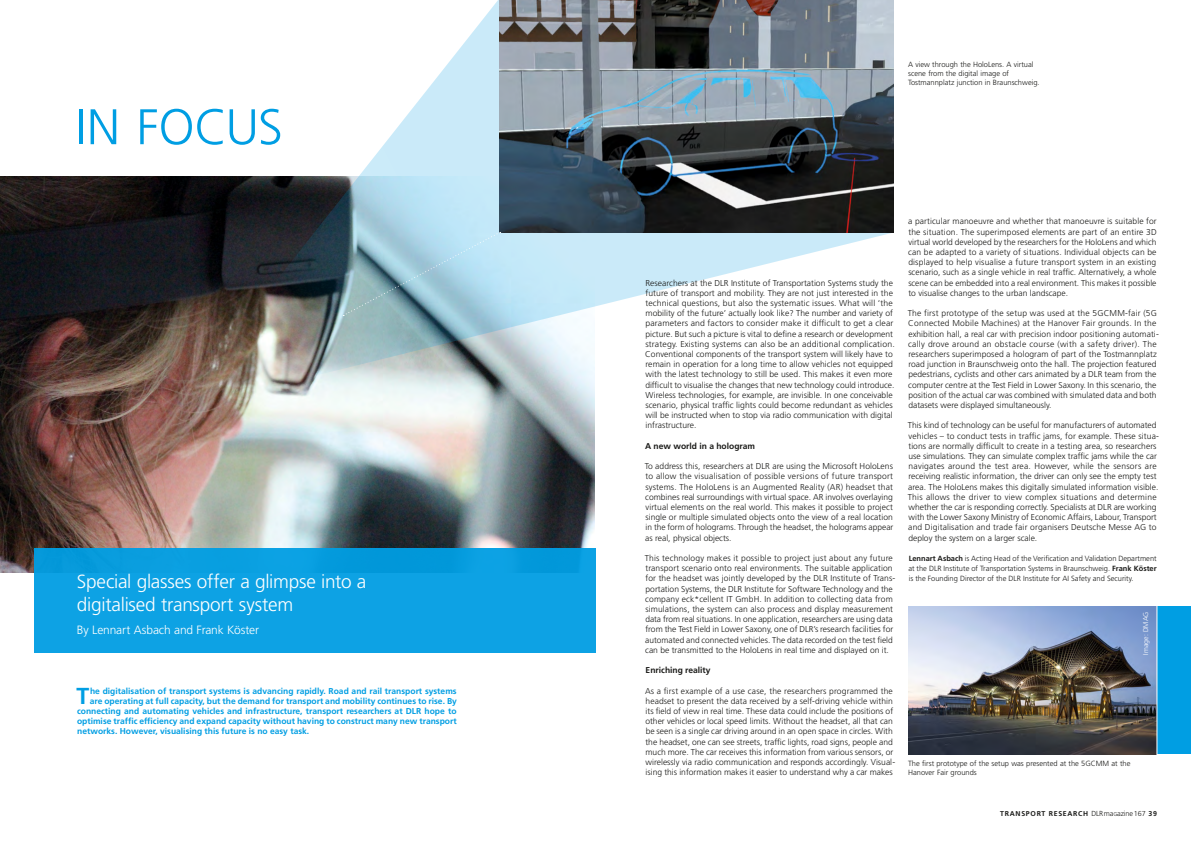
<style>
.page{position:relative;width:1191px;height:842px;background:#fff}
.page>*{position:absolute;margin:0;border:0;box-sizing:border-box;transform-origin:0 0}
.Head_-_40Pt{font:300 50px "Frutiger LT Std";letter-spacing:-.005em;color:#009ee3}
.Intro_Einleser_mit_V{font:700 23.1px "Frutiger LT Std";color:#009ee3}
.Subline_19_Pt{font:300 19px/23px "Frutiger LT Std";letter-spacing:-.015em;color:#fff}
.Subline_Autor{font:300 12px "Frutiger LT Std";letter-spacing:-.01em;color:#fff}
.Fließtext__Blocksatz{font:300 8.5px/10.2px "Frutiger LT Std";color:#1a1a18}
.Intro_Einleser_mit_V-2{font:700 8.5px "Frutiger LT Std";color:#009ee3}
.Fließtext__Blocksatz-2{font:700 8.5px "Frutiger LT Std";color:#1a1a18}
.Fließtext__Blocksatz-3{font:300 7.5px/10.2px "Frutiger LT Std";color:#1a1a18;text-align:justify}
.BU_-_7_5Pt{font:300 7.5px/9px "Frutiger LT Std";color:#1a1a18}
.t1{font:700 7px "Frutiger LT Std";letter-spacing:.1em;color:#1a1a18}
.Copywrite{font:300 7px "Frutiger LT Std";color:#fff}
.s1{font-weight:700}
.s2{font-weight:300;font-size:7.3px}
.s3{font-weight:300;font-size:5.6px}
.s4{font-weight:300;font-size:7.2px}
</style>
<div class="page">
<img style="left:0;top:177px;width:595px;height:396px">
<div style="left:34px;top:548px;width:561px;height:104px;background:#0da2e4"></div>
<svg style="left:250px;top:0;width:644px;height:392px"></svg>
<img style="left:500px;top:0;width:394px;height:232px">
<div style="left:1154px;top:606px;width:37px;height:148px;background:#009ee3"></div>
<img style="left:908px;top:606px;width:248px;height:148px">
<svg style="left:343px;top:232px;width:158px;height:84px;background:#99c1cf"></svg>
<hr style="left:1156px;top:604px;width:1px;height:158px;background:#fff">
<p class="Head_-_40Pt" style="left:75px;top:99px;width:209px">IN FOCUS</p>
<p class="Subline_19_Pt" style="left:77px;top:571px;width:291px">Special glasses offer a glimpse into a digitalised transport system</p>
<p class="Subline_Autor" style="left:77px;top:623px;width:184px">By Lennart Asbach and Frank Köster</p>
<p class="Intro_Einleser_mit_V" style="left:77px;top:682px;width:14px">T</p>
<p class="Intro_Einleser_mit_V-2" style="left:90px;top:686px;width:368px">he digitalisation of transport systems is advancing rapidly. Road and rail transport systems</p>
<p class="Intro_Einleser_mit_V-2" style="left:90px;top:696px;width:368px">are operating at full capacity, but the demand for transport and mobility continues to rise. By</p>
<p class="Intro_Einleser_mit_V-2" style="left:77px;top:706px;width:381px">connecting and automating vehicles and infrastructure, transport researchers at DLR hope to</p>
<p class="Intro_Einleser_mit_V-2" style="left:77px;top:716px;width:381px">optimise traffic efficiency and expand capacity without having to construct many new transport</p>
<p class="Intro_Einleser_mit_V-2" style="left:77px;top:726px;width:233px">networks. However, visualising this future is no easy task.</p>
<p class="BU_-_7_5Pt" style="left:908px;top:60px;width:133px">A view through the HoloLens. A virtual scene from the digital image of<br>Tostmannplatz junction in Braunschweig.</p>
<p class="Fließtext__Blocksatz" style="left:645px;top:278px;width:251px">Researchers at the DLR Institute of Transportation Systems study the future of transport and mobility. They are not just interested in the technical questions, but also the systematic issues. What will ‘the mobility of the future’ actually look like? The number and variety of parameters and factors to consider make it difficult to get a clear picture. But such a picture is vital to define a research or development strategy. Existing systems can also be an additional complication.<br>Conventional components of the transport system will likely have to remain in operation for a long time to allow vehicles not equipped with the latest technology to still be used. This makes it even more difficult to visualise the changes that new technology could introduce.<br>Wireless technologies, for example, are invisible. In one conceivable scenario, physical traffic lights could become redundant as vehicles will be instructed when to stop via radio communication with digital infrastructure.</p>
<p class="Fließtext__Blocksatz-2" style="left:645px;top:441px;width:112px">A new world in a hologram</p>
<p class="Fließtext__Blocksatz" style="left:645px;top:461px;width:250px;text-align:justify">To address this, researchers at DLR are using the Microsoft HoloLens to allow the visualisation of possible versions of future transport systems. The HoloLens is an Augmented Reality (AR) headset that combines real surroundings with virtual space. AR involves overlaying virtual elements on the real world. This makes it possible to project single or multiple simulated objects onto the view of a real location in the form of holograms. Through the headset, the holograms appear as real, physical objects.</p>
<p class="Fließtext__Blocksatz" style="left:645px;top:553px;width:252px">This technology makes it possible to project just about any future transport scenario onto real environments. The suitable application for the headset was jointly developed by the DLR Institute of Trans&shy;portation Systems, the DLR Institute for Software Technology and the company eck*cellent IT GmbH. In addition to collecting data from simulations, the system can also process and display measurement data from real situations. In one application, researchers are using data from the Test Field in Lower Saxony, one of DLR’s research facilities for automated and connected vehicles. The data recorded on the test field can be transmitted to the HoloLens in real time and displayed on it.</p>
<p class="Fließtext__Blocksatz-2" style="left:645px;top:665px;width:67px">Enriching reality</p>
<p class="Fließtext__Blocksatz" style="left:645px;top:686px;width:252px">As a first example of a use case, the researchers programmed the headset to present the data received by a self-driving vehicle within its field of view in real time. These data could include the positions of other vehicles or local speed limits. Without the headset, all that can be seen is a single car driving around in an open space in circles. With the headset, one can see streets, traffic lights, road signs, people and much more. The car receives this information from various sensors, or wirelessly via radio communication and responds accordingly. Visual&shy;ising this information makes it easier to understand why a car makes</p>
<p class="Fließtext__Blocksatz" style="left:908px;top:216px;width:250px;text-align:justify">a particular manoeuvre and whether that manoeuvre is suitable for the situation. The superimposed elements are part of an entire 3D virtual world developed by the researchers for the HoloLens and which can be adapted to a variety of situations. Individual objects can be displayed to help visualise a future transport system in an existing scenario, such as a single vehicle in real traffic. Alternatively, a whole scene can be embedded into a real environment. This makes it possible to visualise changes to the urban landscape.</p>
<p class="Fließtext__Blocksatz" style="left:907px;top:308px;width:253px">The first prototype of the setup was used at the 5GCMM-fair (5G Connected Mobile Machines) at the Hanover Fair grounds. In the exhibition hall, a real car with precision indoor positioning automati&shy;cally drove around an obstacle course (with a safety driver). The researchers superimposed a hologram of part of the Tostmannplatz road junction in Braunschweig onto the hall. The projection featured pedestrians, cyclists and other cars animated by a DLR team from the computer centre at the Test Field in Lower Saxony. In this scenario, the position of the actual car was combined with simulated data and both datasets were displayed simultaneously.</p>
<p class="Fließtext__Blocksatz" style="left:907px;top:420px;width:253px">This kind of technology can be useful for manufacturers of automated vehicles – to conduct tests in traffic jams, for example. These situa&shy;tions are normally difficult to create in a testing area, so researchers use simulations. They can simulate complex traffic jams while the car navigates around the test area. However, while the sensors are receiving realistic information, the driver can only see the empty test area. The HoloLens makes this digitally simulated information visible.<br>This allows the driver to view complex situations and determine whether the car is responding correctly. Specialists at DLR are working with the Lower Saxony Ministry of Economic Affairs, Labour, Transport and Digitalisation and trade fair organisers Deutsche Messe AG to deploy the system on a larger scale.</p>
<p class="Fließtext__Blocksatz-3" style="left:908px;top:553px;width:250px"><span class="s1">Lennart Asbach</span> is Acting Head of the Verification and Validation Department at the DLR Institute of Transportation Systems in Braunschweig. <span class="s1">Frank Köster </span>is the Founding Director of the DLR Institute for AI Safety and Security.</p>
<p class="Copywrite" style="left:1142px;top:654px;width:44px;rotate:-90deg">Image: DMAG</p>
<p class="BU_-_7_5Pt" style="left:908px;top:759px;width:224px">The first prototype of the setup was presented at the 5GCMM at the<br>Hanover Fair grounds</p>
<p class="t1" style="left:1000px;top:809px;width:158px">TRANSPORT RESEARCH <span class="s2">DLRma</span><span class="s3">G</span><span class="s2">azine</span><span class="s4">167</span> 39</p>
</div>
